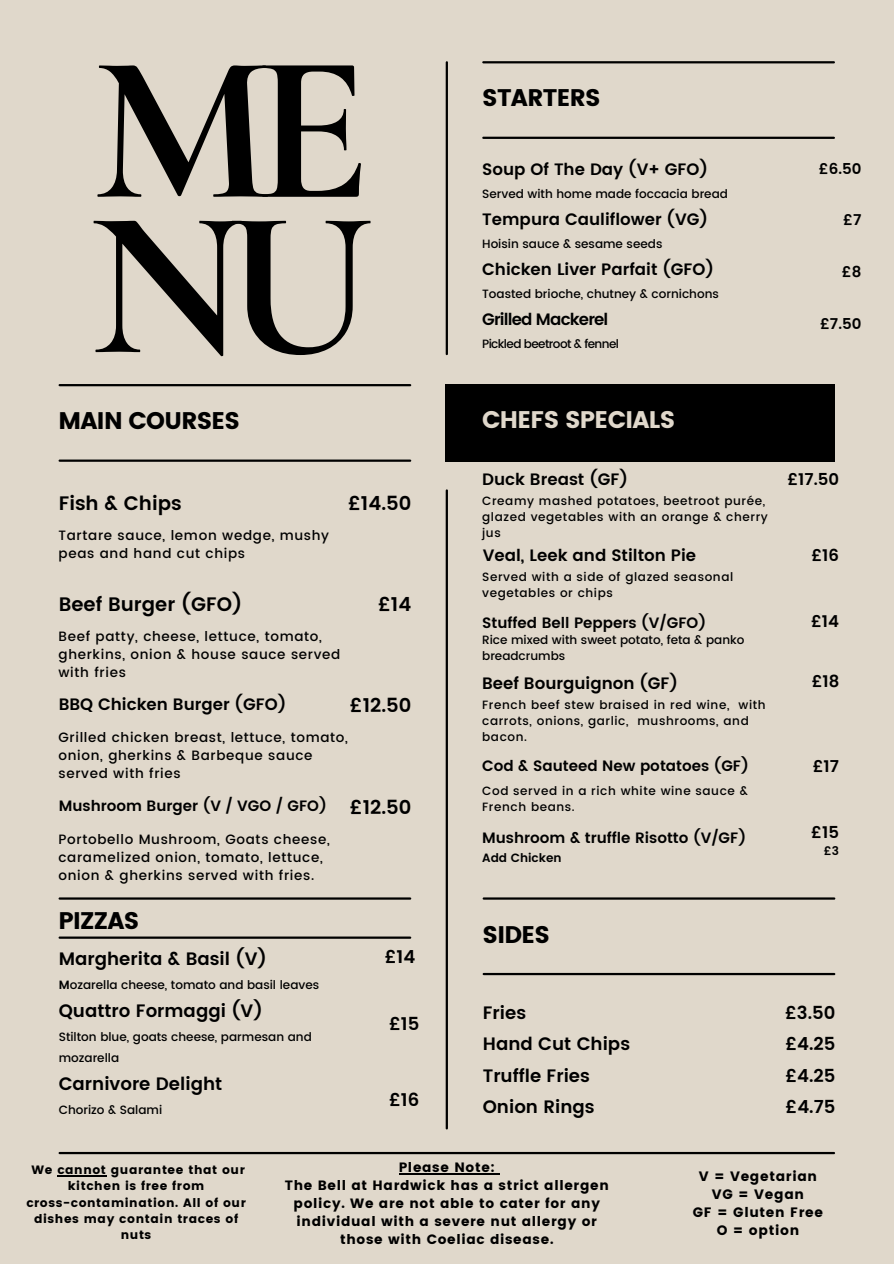
<style>
.page{position:relative;width:894px;height:1264px;background:#fff}
.page>*{position:absolute;margin:0;border:0;box-sizing:border-box;transform-origin:0 0}
.t1{font:700 210px/155.2px "Cormorant Garamond";color:#000}
.t2{font:24px "Poppins";letter-spacing:-.03em;color:#000}
.t3{font:24px "Poppins";letter-spacing:-.03em;color:#e0d8cb}
.t4{font:600 19.5px "Poppins";color:#000}
.t5{font:600 18px/31.5px "Poppins";color:#000}
.t6{font:600 16.5px "Poppins";color:#000}
.t7{font:600 16.5px "Poppins";letter-spacing:-.05em;color:#000}
.t8{font:600 15px "Poppins";color:#000}
.t9{font:13.65px "Poppins";letter-spacing:.05em;color:#000}
.t10{font:500 13.5px/18px "Poppins";letter-spacing:.05em;color:#000}
.t11{font:13.5px/18px "Poppins";letter-spacing:.05em;color:#000;text-align:center}
.t12{font:12.15px/16.2px "Poppins";letter-spacing:.05em;color:#000;text-align:center}
.t13{font:500 12px/16px "Poppins";letter-spacing:.05em;color:#000}
.t14{font:500 12px/21px "Poppins";color:#000}
.t15{font:500 12px "Poppins";letter-spacing:-.05em;color:#000}
.t16{font:600 12px "Poppins";color:#000}
.s1{font-weight:600}
</style>
<div class="page">
<div style="left:0;top:0;width:893px;height:1263px;background:#e0d8cb"></div>
<hr style="left:60px;top:384px;width:350px;height:2px;background:#000">
<hr style="left:483px;top:61px;width:350px;height:2px;background:#000">
<hr style="left:60px;top:897px;width:350px;height:2px;background:#000">
<hr style="left:483px;top:897px;width:351px;height:2px;background:#000">
<hr style="left:60px;top:1151px;width:773px;height:3px;background:#000">
<hr style="left:60px;top:459px;width:350px;height:3px;background:#000">
<hr style="left:483px;top:137px;width:350px;height:2px;background:#000">
<hr style="left:60px;top:936px;width:350px;height:2px;background:#000">
<hr style="left:483px;top:972px;width:351px;height:3px;background:#000">
<hr style="left:445px;top:62px;width:3px;height:292px;background:#000">
<hr style="left:445px;top:490px;width:3px;height:638px;background:#000">
<div style="left:445px;top:384px;width:389px;height:78px;background:#000"></div>
<hr style="left:398px;top:1173px;width:97px;height:1px;background:#000">
<hr style="left:57px;top:1175px;width:50px;height:1px;background:#000">
<h1 class="t1" style="left:89px;top:52px;width:285px">ME<br>NU</h1>
<h2 class="t2" style="left:58px;top:407px;width:183px">MAIN COURSES</h2>
<p class="t4" style="left:59px;top:491px;width:124px">Fish &amp; Chips</p>
<h4 class="t10" style="left:58px;top:526px;width:272px">Tartare sauce, lemon wedge, mushy peas and hand cut chips</h4>
<h6 class="t4" style="left:348px;top:491px;width:65px">£14.50</h6>
<p class="t4" style="left:59px;top:593px;width:185px">Beef Burger (GFO)</p>
<h6 class="t10" style="left:58px;top:627px;width:283px">Beef patty, cheese, lettuce, tomato, gherkins, onion &amp; house sauce served with fries</h6>
<p class="t6" style="left:59px;top:694px;width:229px">BBQ Chicken Burger (GFO)</p>
<p class="t4" style="left:378px;top:593px;width:35px">£14</p>
<h5 class="t4" style="left:350px;top:694px;width:63px">£12.50</h5>
<p class="t10" style="left:58px;top:728px;width:291px">Grilled chicken breast, lettuce, tomato, onion, gherkins &amp; Barbeque sauce served with fries</p>
<h4 class="t8" style="left:59px;top:796px;width:269px">Mushroom Burger (V / VGO / GFO)</h4>
<p class="t10" style="left:58px;top:830px;width:273px">Portobello Mushroom, Goats cheese, caramelized onion, tomato, lettuce, onion &amp; gherkins served with fries.</p>
<p class="t2" style="left:58px;top:906px;width:82px">PIZZAS</p>
<p class="t5" style="left:59px;top:943px;width:209px">Margherita &amp; Basil (V)</p>
<p class="t14" style="left:59px;top:974px;width:262px"><span class="s1">M</span>ozarella cheese, tomato and basil leaves</p>
<p class="t5" style="left:59px;top:995px;width:205px">Quattro Formaggi (V)</p>
<h6 class="t14" style="left:59px;top:1026px;width:254px">Stilton blue, goats cheese, parmesan and mozarella</h6>
<h6 class="t5" style="left:59px;top:1068px;width:165px">Carnivore Delight</h6>
<h6 class="t14" style="left:59px;top:1099px;width:105px">Chorizo &amp; Salami</h6>
<h5 class="t4" style="left:350px;top:795px;width:63px">£12.50</h5>
<h3 class="t5" style="left:384px;top:940px;width:32px">£14</h3>
<p class="t5" style="left:389px;top:1007px;width:32px">£15</p>
<p class="t5" style="left:389px;top:1084px;width:32px">£16</p>
<h2 class="t2" style="left:482px;top:84px;width:120px">STARTERS</h2>
<h2 class="t6" style="left:482px;top:160px;width:227px">Soup Of The Day (V+ GFO)</h2>
<h4 class="t14" style="left:482px;top:184px;width:247px">Served with home made foccacia bread</h4>
<h3 class="t6" style="left:482px;top:210px;width:227px">Tempura Cauliflower (VG)</h3>
<p class="t14" style="left:482px;top:234px;width:182px">Hoisin sauce &amp; sesame seeds</p>
<h4 class="t6" style="left:482px;top:260px;width:233px">Chicken Liver Parfait (GFO)</h4>
<h3 class="t14" style="left:482px;top:284px;width:238px">Toasted brioche, chutney &amp; cornichons</h3>
<p class="t7" style="left:482px;top:310px;width:128px">Grilled Mackerel</p>
<h6 class="t15" style="left:482px;top:337px;width:138px">Pickled beetroot &amp; fennel</h6>
<h6 class="t8" style="left:818px;top:160px;width:44px">£6.50</h6>
<h3 class="t8" style="left:842px;top:211px;width:20px">£7</h3>
<p class="t8" style="left:841px;top:263px;width:21px">£8</p>
<h2 class="t8" style="left:819px;top:315px;width:43px">£7.50</h2>
<p class="t3" style="left:482px;top:406px;width:194px">CHEFS SPECIALS</p>
<p class="t6" style="left:482px;top:470px;width:147px">Duck Breast (GF)</p>
<h4 class="t13" style="left:482px;top:492px;width:287px">Creamy mashed potatoes, beetroot purée, glazed vegetables with an orange &amp; cherry jus</h4>
<p class="t6" style="left:482px;top:546px;width:215px">Veal, Leek and Stilton Pie</p>
<h5 class="t13" style="left:482px;top:568px;width:252px">Served with a side of glazed seasonal vegetables or chips</h5>
<p class="t8" style="left:482px;top:614px;width:225px">Stuffed Bell Peppers (V/GFO)</p>
<p class="t14" style="left:482px;top:632px;width:264px;line-height:16px">Rice mixed with sweet potato, feta &amp; panko breadcrumbs</p>
<p class="t6" style="left:482px;top:674px;width:197px">Beef Bourguignon (GF)</p>
<p class="t13" style="left:482px;top:696px;width:285px">French beef stew braised in red wine, with carrots, onions, garlic, mushrooms, and bacon.</p>
<h5 class="t6" style="left:787px;top:470px;width:53px">£17.50</h5>
<h6 class="t6" style="left:811px;top:546px;width:29px">£16</h6>
<p class="t6" style="left:810px;top:612px;width:29px">£14</p>
<h6 class="t6" style="left:811px;top:672px;width:29px">£18</h6>
<p class="t8" style="left:482px;top:757px;width:268px">Cod &amp; Sauteed New potatoes (GF)</p>
<h5 class="t6" style="left:812px;top:756px;width:28px">£17</h5>
<h6 class="t13" style="left:482px;top:782px;width:267px">Cod served in a rich white wine sauce &amp;<br>French beans.</h6>
<p class="t8" style="left:482px;top:828px;width:265px">Mushroom &amp; truffle Risotto (V/GF)</p>
<h2 class="t6" style="left:811px;top:823px;width:29px">£15</h2>
<h4 class="t16" style="left:482px;top:850px;width:81px">Add Chicken</h4>
<h4 class="t16" style="left:823px;top:843px;width:17px">£3</h4>
<p class="t2" style="left:482px;top:920px;width:69px">SIDES</p>
<h6 class="t5" style="left:482px;top:996px;width:149px">Fries<br>Hand Cut Chips<br>Truffle Fries<br>Onion Rings</h6>
<p class="t5" style="left:785px;top:996px;width:52px;text-align:justify">£3.50 £4.25 £4.25 £4.75</p>
<p class="t12" style="left:32px;top:1161px;width:215px">We cannot guarantee that our kitchen is free from</p>
<p class="t12" style="left:26px;top:1194px;width:221px">cross-contamination. All of our dishes may contain traces of nuts</p>
<h5 class="t11" style="left:398px;top:1158px;width:98px">Please Note:</h5>
<p class="t11" style="left:285px;top:1176px;width:325px">The Bell at Hardwick has a strict allergen policy. We are not able to cater for any individual with a severe nut allergy or those with Coeliac disease.</p>
<p class="t9" style="left:698px;top:1168px;width:120px">V = Vegetarian</p>
<p class="t9" style="left:711px;top:1186px;width:94px">VG = Vegan</p>
<p class="t9" style="left:692px;top:1204px;width:132px">GF = Gluten Free</p>
<p class="t9" style="left:716px;top:1222px;width:84px">O = option</p>
</div>
